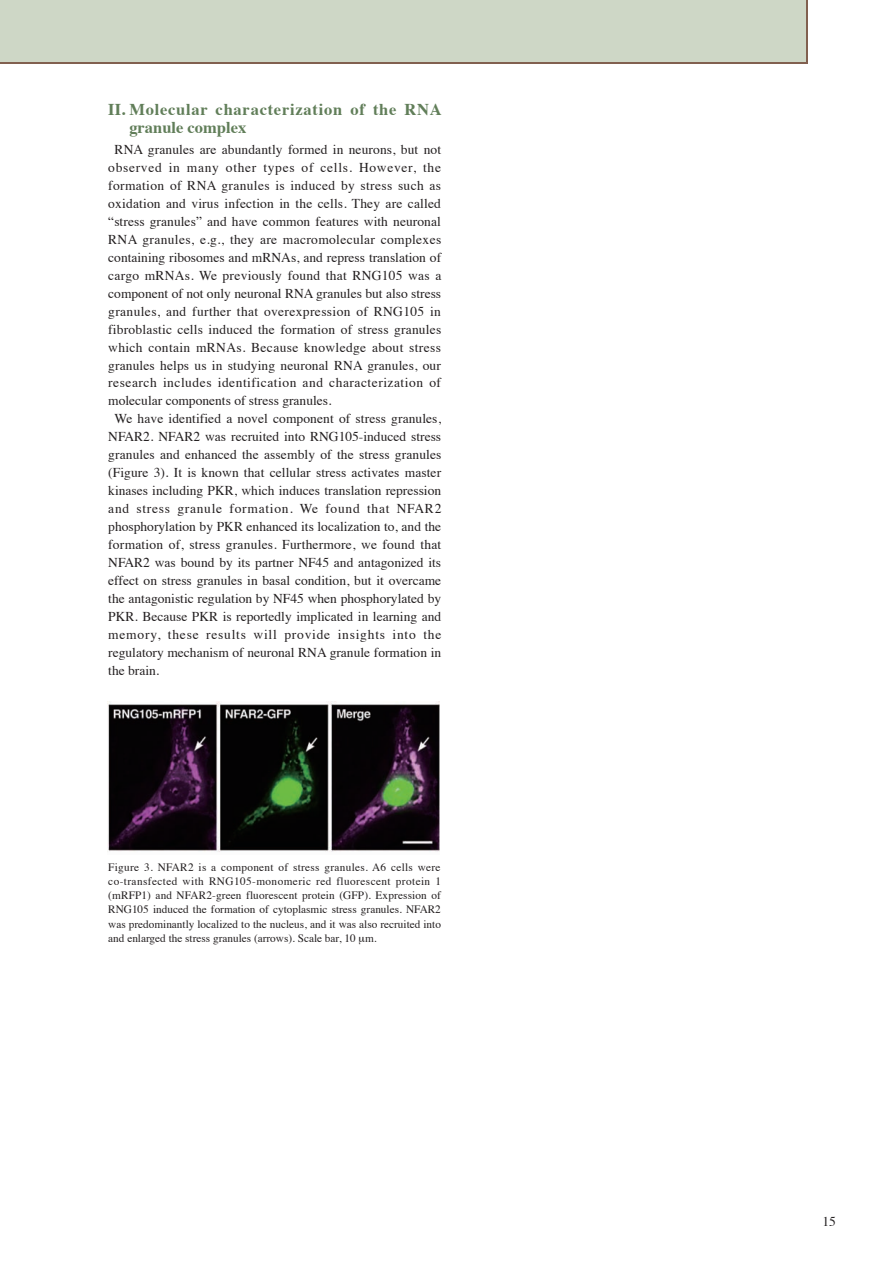
<style>
.page{position:relative;width:893px;height:1263px;background:#fff}
.page>*{position:absolute;margin:0;border:0;box-sizing:border-box;transform-origin:0 0}
.t1{font:700 16.5px/18px "Times";letter-spacing:.045em;color:#617e59}
.t2{font:13.5px "Times";letter-spacing:.005em;color:#231f20}
.t3{font:13.5px "Times";letter-spacing:.025em;color:#231f20}
.t4{font:13.5px "Times";letter-spacing:.055em;color:#231f20}
.t5{font:13.5px "Times";letter-spacing:.04em;color:#231f20}
.t6{font:13.5px "Times";letter-spacing:.05em;color:#231f20}
.t7{font:11.25px/14.2px "Times";color:#231f20;text-align:justify}
</style>
<div class="page">
<div style="left:0;top:0;width:808px;height:64px;background:#ced7c6"></div>
<hr style="left:806px;top:0;width:2px;height:64px;background:#81604f">
<img style="left:108px;top:702px;width:332px;height:150px">
<hr style="left:0;top:62px;width:808px;height:2px;background:#81604f">
<p class="t1" style="left:129px;top:102px;width:314px;text-indent:-21px">II. Molecular characterization of the RNA granule complex</p>
<p class="t2" style="left:115px;top:144px;width:328px">RNA granules are abundantly formed in neurons, but not</p>
<p class="t6" style="left:108px;top:162px;width:334px">observed in many other types of cells. However, the</p>
<p class="t3" style="left:108px;top:180px;width:334px">formation of RNA granules is induced by stress such as</p>
<p class="t2" style="left:108px;top:198px;width:334px">oxidation and virus infection in the cells. They are called</p>
<p class="t2" style="left:108px;top:216px;width:334px">“stress granules” and have common features with neuronal</p>
<p class="t3" style="left:108px;top:234px;width:334px">RNA granules, e.g., they are macromolecular complexes</p>
<p class="t2" style="left:108px;top:252px;width:334px">containing ribosomes and mRNAs, and repress translation of</p>
<p class="t2" style="left:108px;top:270px;width:334px">cargo mRNAs. We previously found that RNG105 was a</p>
<p class="t2" style="left:108px;top:288px;width:334px">component of not only neuronal RNA granules but also stress</p>
<p class="t3" style="left:108px;top:305px;width:334px">granules, and further that overexpression of RNG105 in</p>
<p class="t2" style="left:108px;top:323px;width:334px">fibroblastic cells induced the formation of stress granules</p>
<p class="t3" style="left:108px;top:341px;width:334px">which contain mRNAs. Because knowledge about stress</p>
<p class="t2" style="left:108px;top:359px;width:334px">granules helps us in studying neuronal RNA granules, our</p>
<p class="t5" style="left:108px;top:377px;width:334px">research includes identification and characterization of</p>
<p class="t2" style="left:108px;top:395px;width:225px">molecular components of stress granules.</p>
<p class="t2" style="left:115px;top:413px;width:328px">We have identified a novel component of stress granules,</p>
<p class="t2" style="left:108px;top:431px;width:334px">NFAR2. NFAR2 was recruited into RNG105-induced stress</p>
<p class="t2" style="left:108px;top:449px;width:334px">granules and enhanced the assembly of the stress granules</p>
<p class="t2" style="left:108px;top:467px;width:334px">(Figure 3). It is known that cellular stress activates master</p>
<p class="t2" style="left:108px;top:485px;width:334px">kinases including PKR, which induces translation repression</p>
<p class="t4" style="left:108px;top:503px;width:334px">and stress granule formation. We found that NFAR2</p>
<p class="t2" style="left:108px;top:521px;width:334px">phosphorylation by PKR enhanced its localization to, and the</p>
<p class="t2" style="left:108px;top:539px;width:334px">formation of, stress granules. Furthermore, we found that</p>
<p class="t2" style="left:108px;top:557px;width:334px">NFAR2 was bound by its partner NF45 and antagonized its</p>
<p class="t2" style="left:108px;top:575px;width:334px">effect on stress granules in basal condition, but it overcame</p>
<p class="t2" style="left:108px;top:593px;width:334px">the antagonistic regulation by NF45 when phosphorylated by</p>
<p class="t2" style="left:108px;top:611px;width:334px">PKR. Because PKR is reportedly implicated in learning and</p>
<p class="t4" style="left:108px;top:629px;width:334px">memory, these results will provide insights into the</p>
<p class="t2" style="left:108px;top:647px;width:334px">regulatory mechanism of neuronal RNA granule formation in</p>
<p class="t2" style="left:108px;top:665px;width:52px">the brain.</p>
<p class="t7" style="left:108px;top:861px;width:334px">Figure 3. NFAR2 is a component of stress granules. A6 cells were co-transfected with RNG105-monomeric red fluorescent protein 1 (mRFP1) and NFAR2-green fluorescent protein (GFP). Expression of RNG105 induced the formation of cytoplasmic stress granules. NFAR2 was predominantly localized to the nucleus, and it was also recruited into and enlarged the stress granules (arrows). Scale bar, 10 m.</p>
<p class="t2" style="left:822px;top:1216px;width:15px">15</p>
</div>
